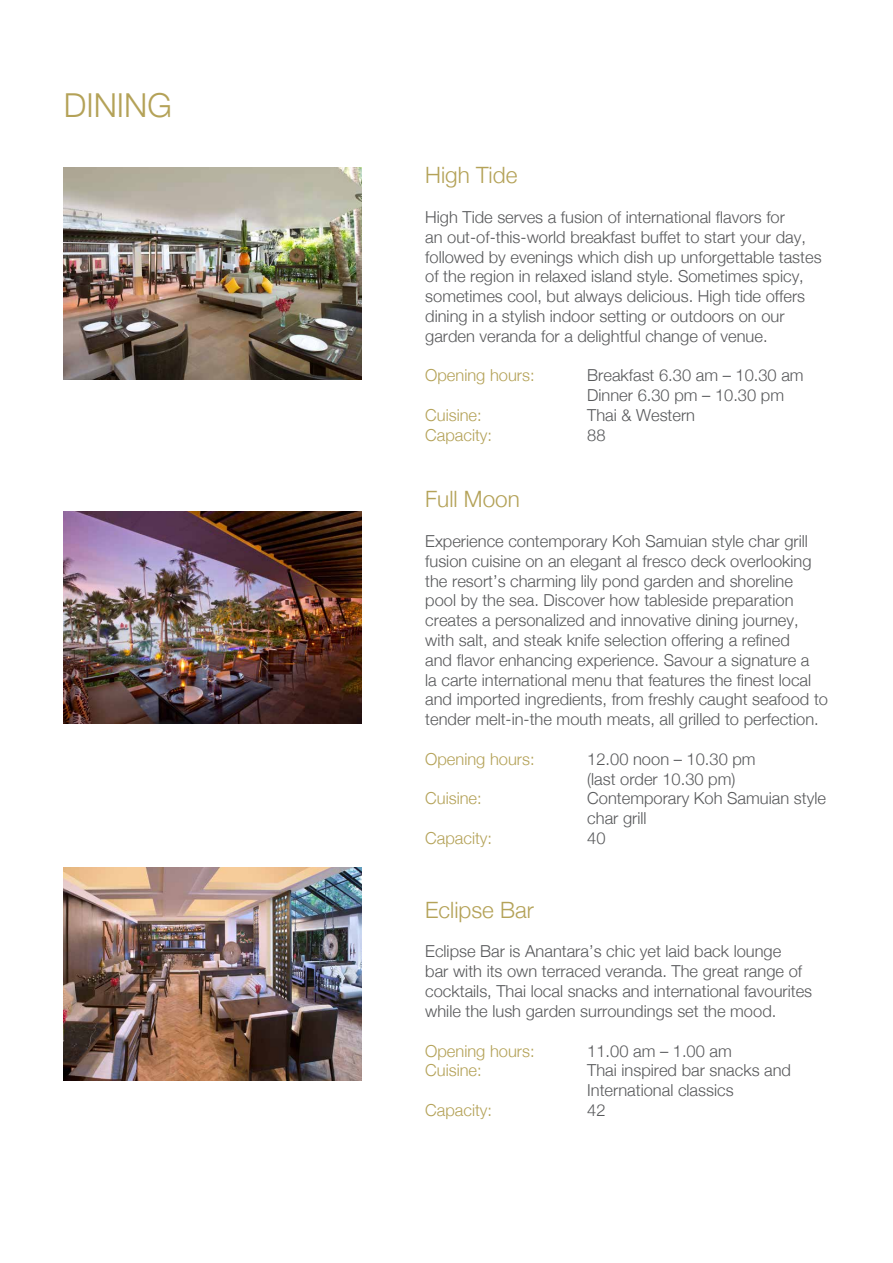
<style>
.page{position:relative;width:893px;height:1263px;background:#fff}
.page>*{position:absolute;margin:0;border:0;box-sizing:border-box;transform-origin:0 0}
.t1{font:300 33px "Helvetica Neue";color:#b4a258}
.t2{font:300 22.5px "Helvetica Neue";color:#b4a258}
.t3{font:300 16.5px/19.8px "Helvetica Neue";color:#58595b}
.t4{font:300 16.5px "Helvetica Neue";color:#b4a258}
</style>
<div class="page">
<img style="left:64px;top:167px;width:297px;height:213px">
<img style="left:64px;top:511px;width:297px;height:213px">
<img style="left:64px;top:867px;width:297px;height:213px">
<h1 class="t1" style="left:64px;top:79px;width:110px">DINING</h1>
<h2 class="t2" style="left:425px;top:157px;width:94px">High Tide</h2>
<p class="t3" style="left:425px;top:206px;width:398px">High Tide serves a fusion of international flavors for<br>an out-of-this-world breakfast buffet to start your day, followed by evenings which dish up unforgettable tastes of the region in relaxed island style. Sometimes spicy, sometimes cool, but always delicious. High tide offers dining in a stylish indoor setting or outdoors on our garden veranda for a delightful change of venue.</p>
<p class="t4" style="left:425px;top:362px;width:111px">Opening hours:</p>
<p class="t3" style="left:587px;top:365px;width:218px">Breakfast 6.30 am – 10.30 am<br>Dinner 6.30 pm – 10.30 pm</p>
<p class="t4" style="left:425px;top:402px;width:58px">Cuisine:</p>
<p class="t3" style="left:587px;top:404px;width:109px">Thai &amp; Western</p>
<p class="t4" style="left:425px;top:422px;width:68px">Capacity:</p>
<p class="t3" style="left:587px;top:424px;width:20px">88</p>
<h2 class="t2" style="left:425px;top:481px;width:96px">Full Moon</h2>
<p class="t3" style="left:425px;top:530px;width:404px">Experience contemporary Koh Samuian style char grill fusion cuisine on an elegant al fresco deck overlooking the resort’s charming lily pond garden and shoreline<br>pool by the sea. Discover how tableside preparation creates a personalized and innovative dining journey, with salt, and steak knife selection offering a refined<br>and flavor enhancing experience. Savour a signature a<br>la carte international menu that features the finest local and imported ingredients, from freshly caught seafood to tender melt-in-the mouth meats, all grilled to perfection.</p>
<p class="t4" style="left:425px;top:746px;width:111px">Opening hours:</p>
<p class="t3" style="left:587px;top:748px;width:170px">12.00 noon – 10.30 pm (last order 10.30 pm)</p>
<p class="t4" style="left:425px;top:785px;width:58px">Cuisine:</p>
<p class="t3" style="left:587px;top:788px;width:240px">Contemporary Koh Samuian style char grill</p>
<p class="t4" style="left:425px;top:825px;width:68px">Capacity:</p>
<p class="t3" style="left:587px;top:827px;width:20px">40</p>
<h2 class="t2" style="left:425px;top:892px;width:110px">Eclipse Bar</h2>
<p class="t3" style="left:425px;top:941px;width:388px">Eclipse Bar is Anantara’s chic yet laid back lounge<br>bar with its own terraced veranda. The great range of cocktails, Thai local snacks and international favourites while the lush garden surroundings set the mood.</p>
<p class="t4" style="left:425px;top:1037px;width:111px">Opening hours:</p>
<p class="t3" style="left:587px;top:1040px;width:146px">11.00 am – 1.00 am</p>
<p class="t4" style="left:425px;top:1057px;width:58px">Cuisine:</p>
<p class="t3" style="left:587px;top:1059px;width:205px">Thai inspired bar snacks and<br>International classics</p>
<p class="t4" style="left:425px;top:1097px;width:68px">Capacity:</p>
<p class="t3" style="left:587px;top:1099px;width:20px">42</p>
</div>
